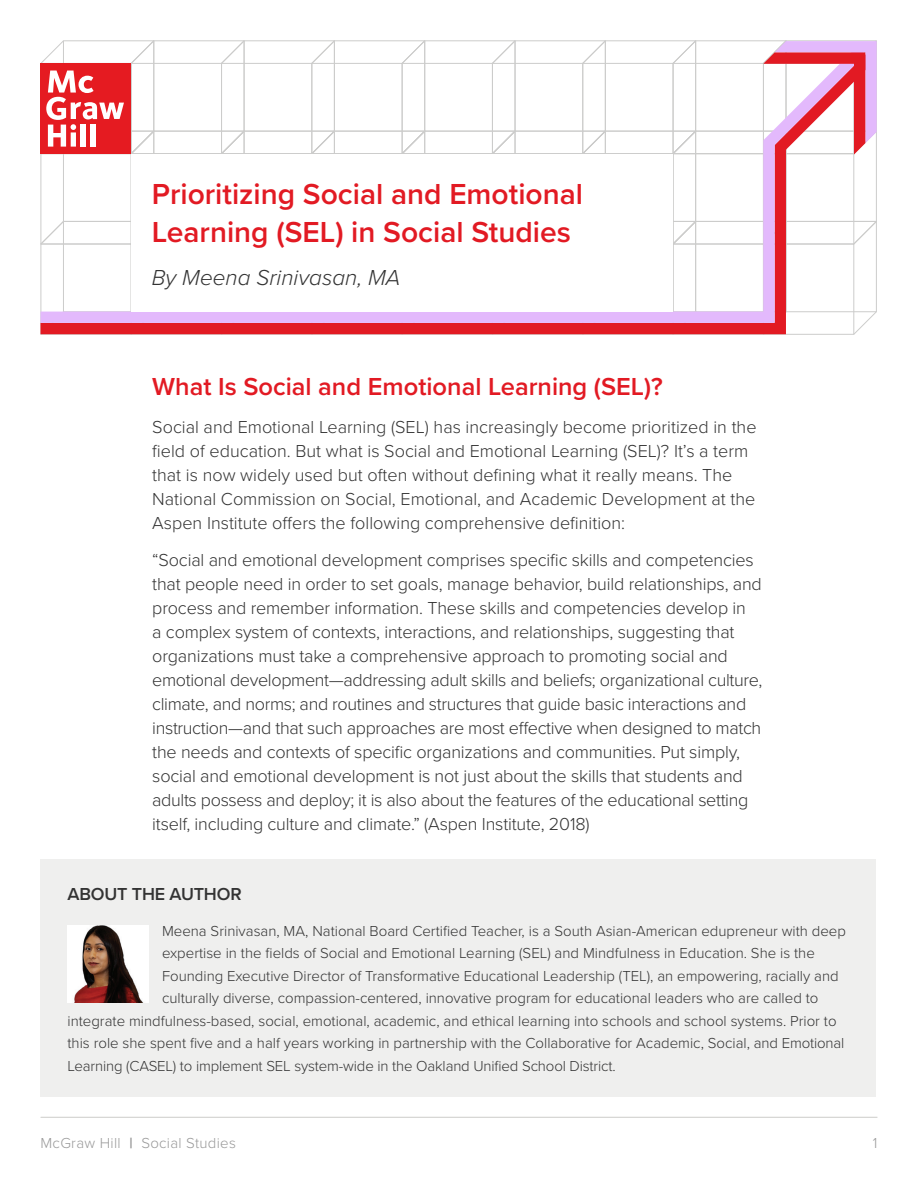
<style>
.page{position:relative;width:918px;height:1188px;background:#fff}
.page>*{position:absolute;margin:0;border:0;box-sizing:border-box;transform-origin:0 0}
.Print-Header_H3{font:600 30px/37.5px "Proxima Nova";color:#e21a23}
.Print-Header_H4{font:600 25.5px "Proxima Nova";color:#e21a23}
.Print-Header_H5{font:italic 300 22.5px "Proxima Nova";color:#333}
.Print-Body_Copy__P{font:300 18px/24px "Proxima Nova";letter-spacing:-.01em;color:#333}
.Print-Body_Copy__P-2{font:600 18px "Proxima Nova";letter-spacing:-.01em;color:#333}
.Print-Caption{font:300 15px "Proxima Nova";color:#333}
.t1{font:300 15px "Proxima Nova";letter-spacing:.02em;color:#999}
.s1{font-weight:700}
</style>
<div class="page">
<hr style="left:41px;top:1117px;width:836px;height:1px;background:#ccccc9">
<svg style="left:40px;top:40px;width:837px;height:295px"></svg>
<div style="left:132px;top:154px;width:541px;height:157px;background:#fff"></div>
<div style="left:40px;top:860px;width:836px;height:237px;background:#efefee"></div>
<img style="left:68px;top:926px;width:80px;height:77px">
<p class="Print-Header_H3" style="left:152px;top:174px;width:433px">Prioritizing Social and Emotional<br>Learning (SEL) in Social Studies</p>
<p class="Print-Header_H5" style="left:152px;top:261px;width:250px">By Meena Srinivasan, MA</p>
<p class="Print-Header_H4" style="left:152px;top:368px;width:512px">What Is Social and Emotional Learning (SEL)?</p>
<p class="Print-Body_Copy__P" style="left:152px;top:414px;width:606px">Social and Emotional Learning (SEL) has increasingly become prioritized in the field of education. But what is Social and Emotional Learning (SEL)? It’s a term that is now widely used but often without defining what it really means. The National Commission on Social, Emotional, and Academic Development at the Aspen Institute offers the following comprehensive definition:</p>
<p class="Print-Body_Copy__P" style="left:152px;top:547px;width:612px">“Social and emotional development comprises specific skills and competencies that people need in order to set goals, manage behavior, build relationships, and process and remember information. These skills and competencies develop in<br>a complex system of contexts, interactions, and relationships, suggesting that organizations must take a comprehensive approach to promoting social and emotional development—addressing adult skills and beliefs; organizational culture, climate, and norms; and routines and structures that guide basic interactions and instruction—and that such approaches are most effective when designed to match the needs and contexts of specific organizations and communities. Put simply, social and emotional development is not just about the skills that students and adults possess and deploy; it is also about the features of the educational setting itself, including culture and climate.” (Aspen Institute, 2018)</p>
<p class="Print-Body_Copy__P-2" style="left:68px;top:880px;width:176px">ABOUT THE AUTHOR</p>
<p class="Print-Caption" style="left:162px;top:920px;width:685px">Meena Srinivasan, MA, National Board Certified Teacher, is a South Asian-American edupreneur with deep</p>
<p class="Print-Caption" style="left:162px;top:942px;width:654px">expertise in the fields of Social and Emotional Learning (SEL) and Mindfulness in Education. She is the</p>
<p class="Print-Caption" style="left:162px;top:965px;width:678px">Founding Executive Director of Transformative Educational Leadership (TEL), an empowering, racially and</p>
<p class="Print-Caption" style="left:162px;top:987px;width:658px">culturally diverse, compassion-centered, innovative program for educational leaders who are called to</p>
<p class="Print-Caption" style="left:68px;top:1010px;width:771px">integrate mindfulness-based, social, emotional, academic, and ethical learning into schools and school systems. Prior to</p>
<p class="Print-Caption" style="left:68px;top:1032px;width:778px">this role she spent five and a half years working in partnership with the Collaborative for Academic, Social, and Emotional</p>
<p class="Print-Caption" style="left:68px;top:1055px;width:550px">Learning (CASEL) to implement SEL system-wide in the Oakland Unified School District.</p>
<p class="t1" style="left:40px;top:1131px;width:197px">McGraw Hill <span class="s1">|</span> Social Studies</p>
<p class="t1" style="left:873px;top:1131px;width:6px">1</p>
</div>
